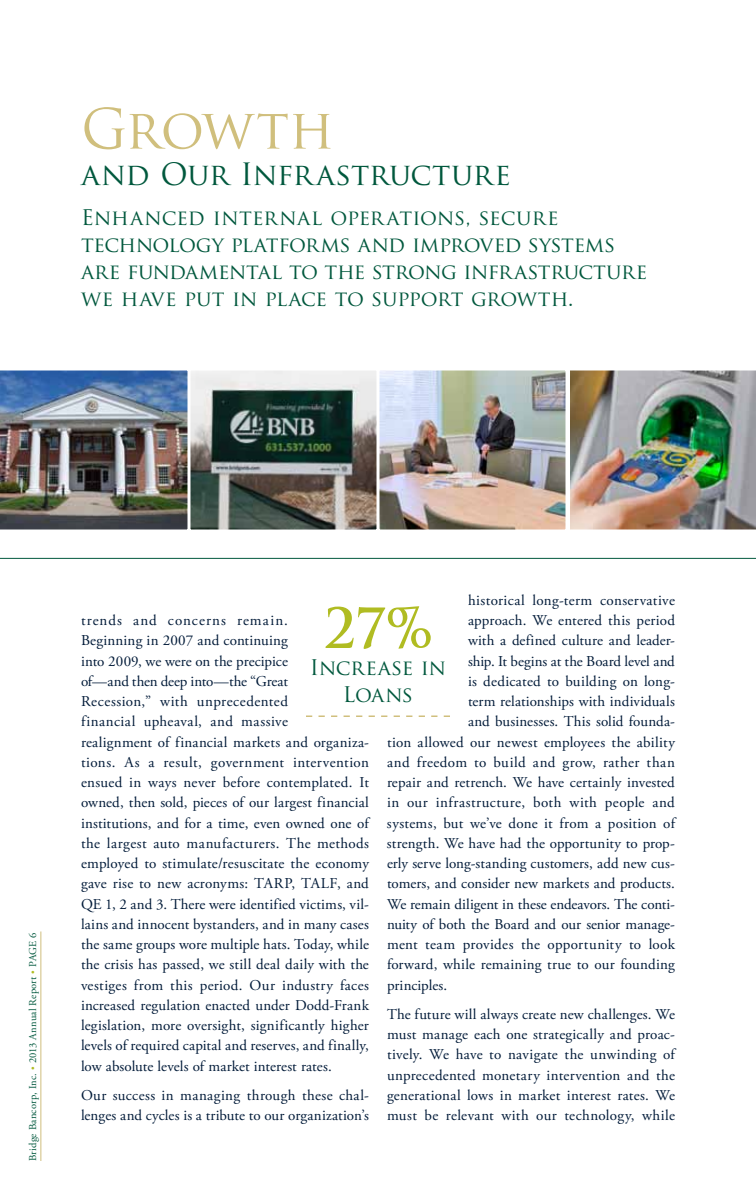
<style>
.page{position:relative;width:756px;height:1188px;background:#fff}
.page>*{position:absolute;margin:0;border:0;box-sizing:border-box;transform-origin:0 0}
.t1{font:54px "Trajan Pro";letter-spacing:-.015em;color:#d0bf7d}
.t2{font:700 54px "Trajan Pro";color:#b0bc22}
.t3{font:30px "Trajan Pro";letter-spacing:-.005em;color:#00583d}
.t4{font:21px/27px "Trajan Pro";letter-spacing:-.015em;color:#00583d}
.t5{font:15px/20.2px "Adobe Garamond Pro";letter-spacing:.015em;color:#021b39}
.t6{font:15px "Adobe Garamond Pro";letter-spacing:-.005em;color:#021b39}
.t7{font:15px "Adobe Garamond Pro";letter-spacing:.035em;color:#021b39}
.t8{font:10.5px "Adobe Garamond Pro";letter-spacing:.02em;color:#00583d}
.s1{font-size:9.45px;color:#b0bc22}
</style>
<div class="page">
<img style="left:570px;top:370px;width:186px;height:160px">
<img style="left:381px;top:372px;width:183px;height:156px">
<div style="left:378px;top:369px;width:189px;height:162px;border:2px solid #fff"></div>
<img style="left:0;top:370px;width:188px;height:160px">
<hr style="left:40px;top:932px;width:1px;height:229px;background:#d0bf7d">
<svg style="left:306px;top:716px;width:144px;height:1px"></svg>
<hr style="left:0;top:558px;width:756px;height:1px;background:#00583d">
<img style="left:192px;top:372px;width:183px;height:156px">
<div style="left:189px;top:369px;width:189px;height:162px;border:2px solid #fff"></div>
<h1 class="t1" style="left:81px;top:95px;width:255px">Growth</h1>
<h2 class="t3" style="left:81px;top:155px;width:431px">and Our Infrastructure</h2>
<h3 class="t4" style="left:81px;top:204px;width:568px">Enhanced internal operations, secure technology platforms and improved systems are fundamental to the strong infrastructure we have put in place to support growth.</h3>
<p class="t8" style="left:26px;top:1161px;width:230px;rotate:-90deg">Bridge Bancorp, Inc. <span class="s1">•</span> 2013 Annual Report <span class="s1">•</span> page 6</p>
<p class="t5" style="left:468px;top:591px;width:208px">historical long-term conservative</p>
<p class="t5" style="left:468px;top:611px;width:208px">approach. We entered this period</p>
<p class="t5" style="left:468px;top:631px;width:208px">with a defined culture and leader-</p>
<p class="t5" style="left:468px;top:651px;width:208px">ship. It begins at the Board level and</p>
<p class="t5" style="left:468px;top:672px;width:208px">is dedicated to building on long-</p>
<p class="t5" style="left:468px;top:692px;width:208px">term relationships with individuals</p>
<p class="t5" style="left:468px;top:712px;width:208px">and businesses. This solid founda-</p>
<p class="t5" style="left:387px;top:732px;width:289px">tion allowed our newest employees the ability</p>
<p class="t5" style="left:387px;top:753px;width:290px">and freedom to build and grow, rather than</p>
<p class="t5" style="left:387px;top:773px;width:289px">repair and retrench. We have certainly invested</p>
<p class="t7" style="left:387px;top:794px;width:289px">in our infrastructure, both with people and</p>
<p class="t5" style="left:387px;top:813px;width:290px">systems, but we’ve done it from a position of</p>
<p class="t5" style="left:387px;top:834px;width:290px">strength. We have had the opportunity to prop-</p>
<p class="t5" style="left:387px;top:854px;width:289px">erly serve long-standing customers, add new cus-</p>
<p class="t5" style="left:387px;top:874px;width:289px">tomers, and consider new markets and products.</p>
<p class="t5" style="left:387px;top:894px;width:289px">We remain diligent in these endeavors. The conti-</p>
<p class="t6" style="left:387px;top:915px;width:289px">nuity of both the Board and our senior manage-</p>
<p class="t5" style="left:387px;top:935px;width:289px">ment team provides the opportunity to look</p>
<p class="t5" style="left:387px;top:955px;width:289px">forward, while remaining true to our founding</p>
<p class="t6" style="left:387px;top:976px;width:62px">principles.</p>
<p class="t5" style="left:387px;top:1005px;width:290px;text-align:justify">The future will always create new challenges. We must manage each one strategically and proac&shy;tively. We have to navigate the unwinding of unprecedented monetary intervention and the generational lows in market interest rates. We must be relevant with our technology, while</p>
<h1 class="t2" style="left:323px;top:595px;width:111px">27%</h1>
<h3 class="t4" style="left:310px;top:654px;width:138px;text-align:center">Increase in<br>Loans</h3>
<p class="t5" style="left:81px;top:611px;width:290px">trends and concerns remain.<br>Beginning in 2007 and continuing<br>into 2009, we were on the precipice<br>of—and then deep into—the “Great<br>Recession,” with unprecedented<br>financial upheaval, and massive<br>realignment of financial markets and organiza&shy;tions. As a result, government intervention ensued in ways never before contemplated. It owned, then sold, pieces of our largest financial institutions, and for a time, even owned one of the largest auto manufacturers. The methods employed to stimulate/resuscitate the economy gave rise to new acronyms: TARP, TALF, and QE 1, 2 and 3. There were identified victims, vil&shy;lains and innocent bystanders, and in many cases the same groups wore multiple hats. Today, while the crisis has passed, we still deal daily with the vestiges from this period. Our industry faces increased regulation enacted under Dodd-Frank legislation, more oversight, significantly higher levels of required capital and reserves, and finally, low absolute levels of market interest rates.</p>
<p class="t5" style="left:81px;top:1086px;width:289px">Our success in managing through these chal&shy;lenges and cycles is a tribute to our organization’s</p>
</div>
